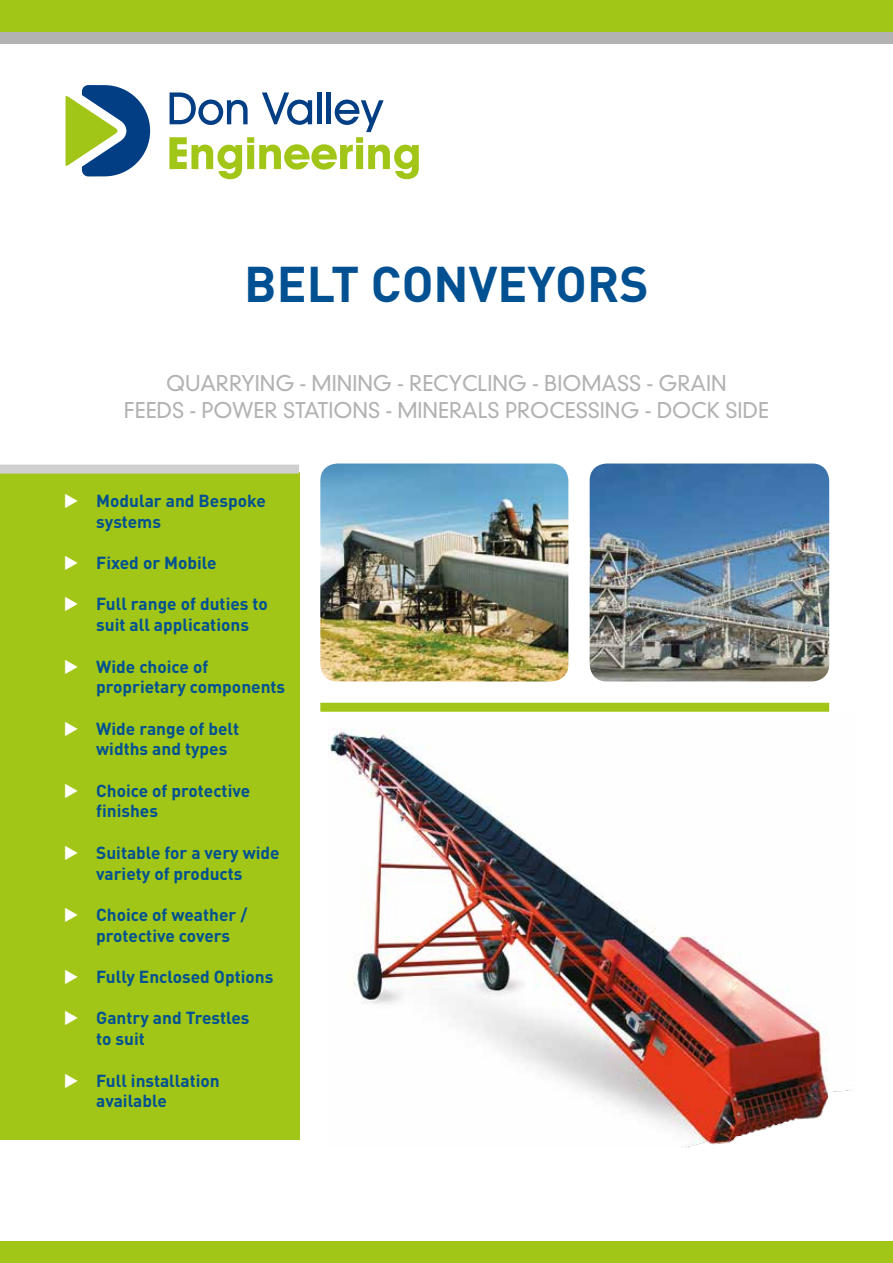
<style>
.page{position:relative;width:893px;height:1263px;background:#fff}
.page>*{position:absolute;margin:0;border:0;box-sizing:border-box;transform-origin:0 0}
.t1{font:700 49.5px "DIN";color:#005092}
.t2{font:300 21px/27px "DIN Neuzeit Grotesk";color:#b3b2b2;text-align:center}
.t3{font:700 17.25px/20.7px "DIN";color:#005092}
.s1{color:#fff}
</style>
<div class="page">
<div style="left:0;top:472px;width:299px;height:668px;background:#a2c617"></div>
<img style="left:320px;top:463px;width:248px;height:218px">
<img style="left:329px;top:728px;width:522px;height:419px">
<div style="left:0;top:1242px;width:893px;height:21px;background:#a2c617"></div>
<div style="left:0;top:0;width:893px;height:44px;background:#b3b2b2"></div>
<div style="left:0;top:0;width:893px;height:31px;background:#a2c617"></div>
<svg style="left:169px;top:92px;width:250px;height:87px"></svg>
<svg style="left:66px;top:85px;width:84px;height:91px"></svg>
<div style="left:0;top:465px;width:299px;height:9px;background:#d0d0d0"></div>
<div style="left:320px;top:703px;width:509px;height:9px;background:#a2c617"></div>
<img style="left:590px;top:463px;width:239px;height:218px">
<h1 class="t1" style="left:244px;top:251px;width:406px">BELT CONVEYORS</h1>
<p class="t2" style="left:124px;top:370px;width:647px">QUARRYING - MINING - RECYCLING - BIOMASS - GRAIN<br>FEEDS - POWER STATIONS - MINERALS PROCESSING - DOCK SIDE</p>
<p class="t3" style="left:96px;top:489px;width:171px;text-indent:-32px"><span class="s1">◆</span> Modular and Bespoke systems</p>
<p class="t3" style="left:64px;top:552px;width:154px"><span class="s1">◆</span> Fixed or Mobile</p>
<p class="t3" style="left:96px;top:593px;width:173px;text-indent:-32px"><span class="s1">◆</span> Full range of duties to suit all applications</p>
<p class="t3" style="left:96px;top:655px;width:191px;text-indent:-32px"><span class="s1">◆</span> Wide choice of proprietary components</p>
<p class="t3" style="left:96px;top:717px;width:145px;text-indent:-32px"><span class="s1">◆</span> Wide range of belt widths and types</p>
<p class="t3" style="left:96px;top:779px;width:156px;text-indent:-32px"><span class="s1">◆</span> Choice of protective finishes</p>
<p class="t3" style="left:64px;top:841px;width:217px;text-align:center"><span class="s1">◆</span> Suitable for a very wide variety of products</p>
<p class="t3" style="left:96px;top:903px;width:153px;text-indent:-32px"><span class="s1">◆</span> Choice of weather / protective covers</p>
<p class="t3" style="left:64px;top:966px;width:211px"><span class="s1">◆</span> Fully Enclosed Options</p>
<p class="t3" style="left:96px;top:1007px;width:155px;text-indent:-32px"><span class="s1">◆</span> Gantry and Trestles to suit</p>
<p class="t3" style="left:96px;top:1069px;width:125px;text-indent:-32px"><span class="s1">◆</span> Full installation available</p>
</div>
